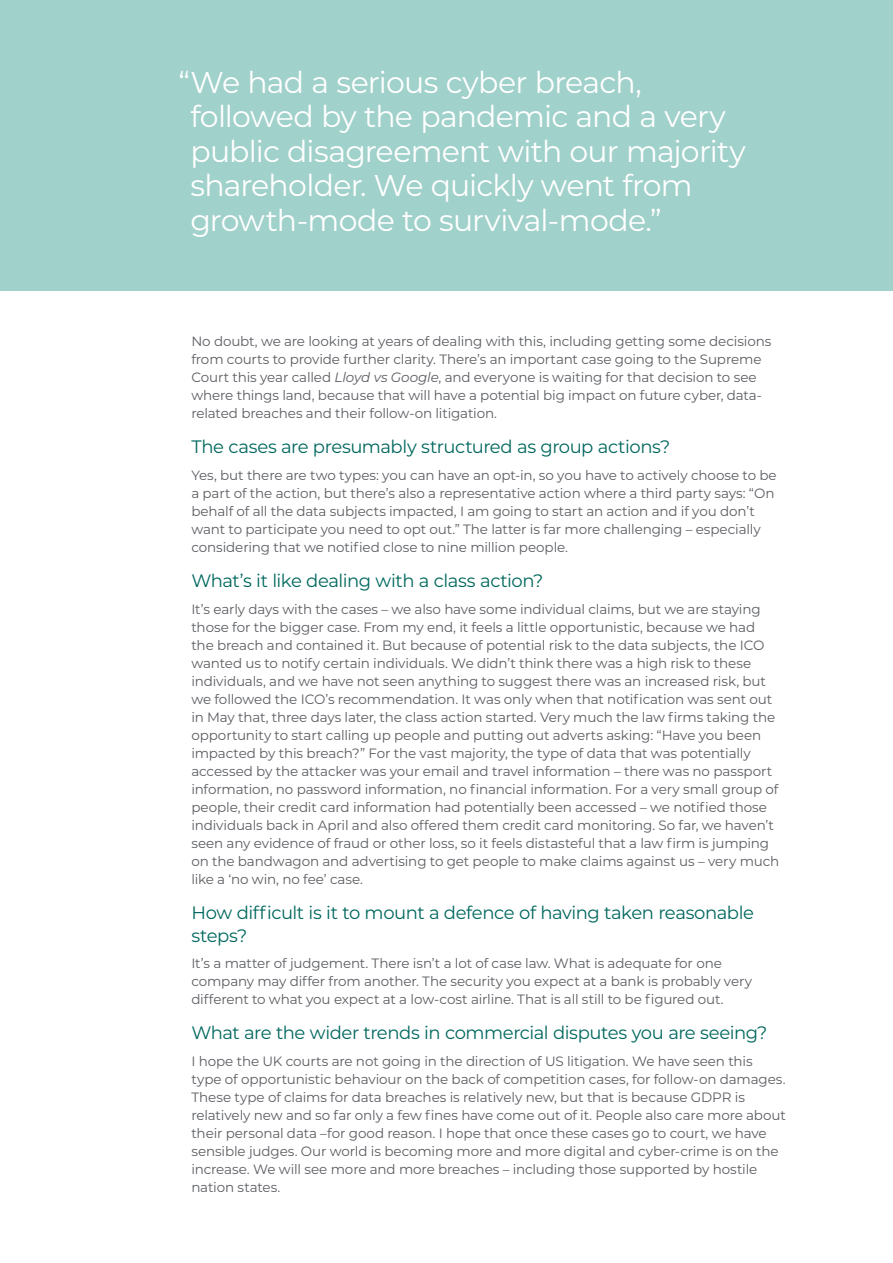
<style>
.page{position:relative;width:893px;height:1263px;background:#fff}
.page>*{position:absolute;margin:0;border:0;box-sizing:border-box;transform-origin:0 0}
.t1{font:30px/34.5px "Montserrat";letter-spacing:-.025em;color:#fff}
.t2{font:18px/22.5px "Montserrat";letter-spacing:-.025em;color:#00685e}
.t3{font:13.5px/18px "Montserrat";letter-spacing:-.01em;color:#5b5d62}
.s1{font-style:italic}
</style>
<div class="page">
<div style="left:0;top:0;width:893px;height:291px;background:#a0d1ca"></div>
<h1 class="t1" style="left:190px;top:64px;width:557px;text-indent:-12px">“We had a serious cyber breach, followed by the pandemic and a very public disagreement with our majority shareholder. We quickly went from growth-mode to survival-mode.”</h1>
<p class="t3" style="left:191px;top:332px;width:582px">No doubt, we are looking at years of dealing with this, including getting some decisions from courts to provide further clarity. There’s an important case going to the Supreme Court this year called <span class="s1">Lloyd vs Google</span>, and everyone is waiting for that decision to see where things land, because that will have a potential big impact on future cyber, data&shy;related breaches and their follow-on litigation.</p>
<h2 class="t2" style="left:191px;top:435px;width:481px">The cases are presumably structured as group actions?</h2>
<p class="t3" style="left:191px;top:466px;width:587px">Yes, but there are two types: you can have an opt-in, so you have to actively choose to be a part of the action, but there’s also a representative action where a third party says: “On behalf of all the data subjects impacted, I am going to start an action and if you don’t want to participate you need to opt out.” The latter is far more challenging – especially considering that we notified close to nine million people.</p>
<h2 class="t2" style="left:191px;top:569px;width:354px">What’s it like dealing with a class action?</h2>
<p class="t3" style="left:191px;top:599px;width:589px">It’s early days with the cases – we also have some individual claims, but we are staying those for the bigger case. From my end, it feels a little opportunistic, because we had the breach and contained it. But because of potential risk to the data subjects, the ICO wanted us to notify certain individuals. We didn’t think there was a high risk to these individuals, and we have not seen anything to suggest there was an increased risk, but we followed the ICO’s recommendation. It was only when that notification was sent out in May that, three days later, the class action started. Very much the law firms taking the opportunity to start calling up people and putting out adverts asking: “Have you been impacted by this breach?” For the vast majority, the type of data that was potentially accessed by the attacker was your email and travel information – there was no passport information, no password information, no financial information. For a very small group of people, their credit card information had potentially been accessed – we notified those individuals back in April and also offered them credit card monitoring. So far, we haven’t seen any evidence of fraud or other loss, so it feels distasteful that a law firm is jumping on the bandwagon and advertising to get people to make claims against us – very much like a ‘no win, no fee’ case.</p>
<h2 class="t2" style="left:191px;top:901px;width:564px">How difficult is it to mount a defence of having taken reasonable steps?</h2>
<p class="t3" style="left:191px;top:954px;width:562px">It’s a matter of judgement. There isn’t a lot of case law. What is adequate for one company may differ from another. The security you expect at a bank is probably very different to what you expect at a low-cost airline. That is all still to be figured out.</p>
<h2 class="t2" style="left:191px;top:1021px;width:578px">What are the wider trends in commercial disputes you are seeing?</h2>
<p class="t3" style="left:191px;top:1051px;width:596px">I hope the UK courts are not going in the direction of US litigation. We have seen this type of opportunistic behaviour on the back of competition cases, for follow-on damages.<br>These type of claims for data breaches is relatively new, but that is because GDPR is relatively new and so far only a few fines have come out of it. People also care more about their personal data –for good reason. I hope that once these cases go to court, we have sensible judges. Our world is becoming more and more digital and cyber-crime is on the increase. We will see more and more breaches – including those supported by hostile nation states.</p>
</div>
